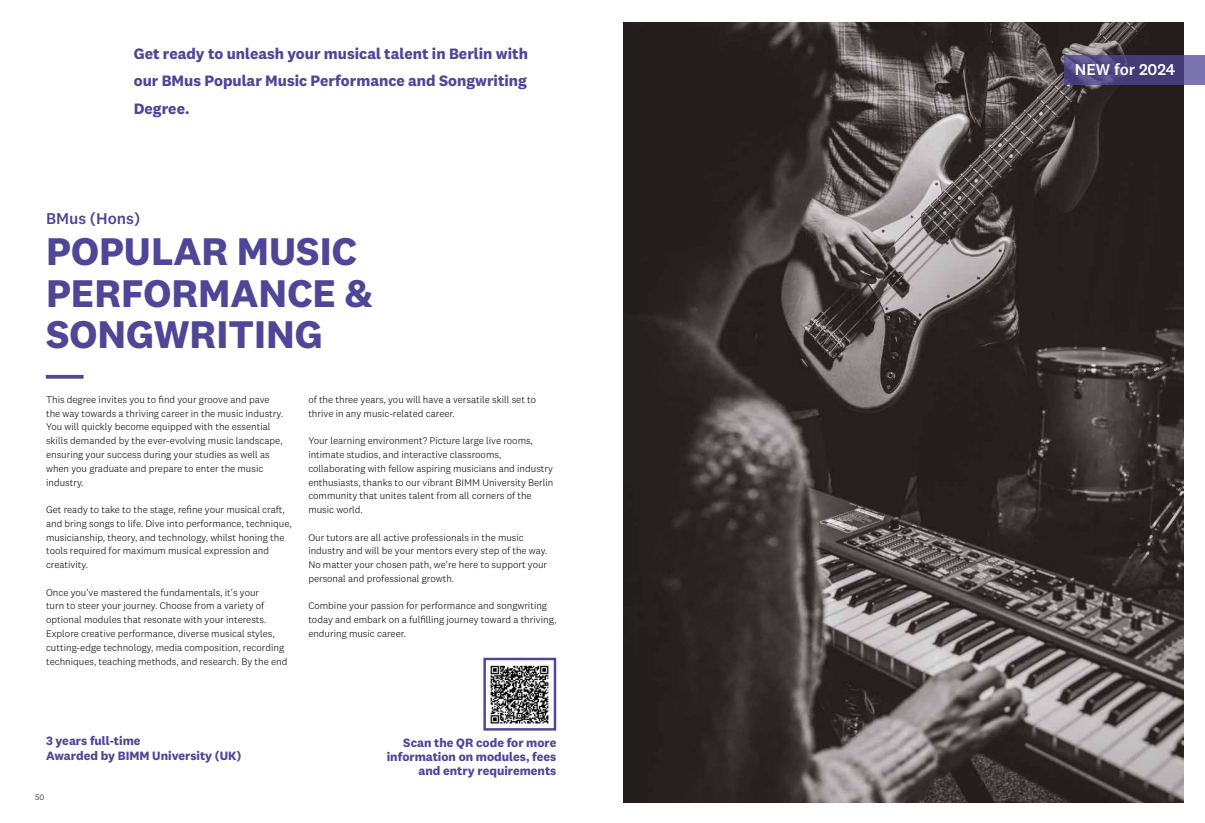
<style>
.page{position:relative;width:1205px;height:823px;background:#fff}
.page>*{position:absolute;margin:0;border:0;box-sizing:border-box;transform-origin:0 0}
.t1{font:700 40px/41.2px "National 2";color:#4f4697}
.t2{font:500 16.25px "National 2";color:#4f4697}
.t3{font:500 16.25px "National 2";letter-spacing:-.005em;color:#fff}
.t4{font:700 15.62px/27.5px "National 2";color:#4f4697;text-align:justify}
.t5{font:700 12.5px/13.8px "National 2";color:#4f4697;text-align:right}
.t6{font:300 10px/13.8px "National 2";color:#000}
.t7{font:300 8.12px "National 2";color:#000}
</style>
<div class="page">
<hr style="left:46px;top:375px;width:38px;height:3px;background:#4f4697">
<img style="left:624px;top:23px;width:559px;height:779px">
<svg style="left:1064px;top:56px;width:141px;height:29px;background:#524b87"></svg>
<div style="left:483px;top:657px;width:73px;height:73px;border:2px solid #4f4697"></div>
<img style="left:489px;top:665px;width:63px;height:61px">
<h3 class="t4" style="left:134px;top:39px;width:396px">Get ready to unleash your musical talent in Berlin with our BMus Popular Music Performance and Songwriting Degree.</h3>
<h2 class="t2" style="left:46px;top:208px;width:96px">BMus (Hons)</h2>
<h1 class="t1" style="left:46px;top:230px;width:328px">POPULAR MUSIC<br>PERFORMANCE &amp;<br>SONGWRITING</h1>
<p class="t6" style="left:46px;top:392px;width:239px">This degree invites you to find your groove and pave the way towards a thriving career in the music industry.<br>You will quickly become equipped with the essential skills demanded by the ever-evolving music landscape, ensuring your success during your studies as well as when you graduate and prepare to enter the music industry.</p>
<p class="t6" style="left:46px;top:502px;width:247px">Get ready to take to the stage, refine your musical craft, and bring songs to life. Dive into performance, technique, musicianship, theory, and technology, whilst honing the tools required for maximum musical expression and creativity.</p>
<p class="t6" style="left:46px;top:585px;width:243px">Once you've mastered the fundamentals, it's your<br>turn to steer your journey. Choose from a variety of optional modules that resonate with your interests.<br>Explore creative performance, diverse musical styles, cutting-edge technology, media composition, recording techniques, teaching methods, and research. By the end</p>
<p class="t6" style="left:308px;top:392px;width:229px">of the three years, you will have a versatile skill set to thrive in any music-related career.</p>
<p class="t6" style="left:308px;top:433px;width:247px">Your learning environment? Picture large live rooms, intimate studios, and interactive classrooms, collaborating with fellow aspiring musicians and industry enthusiasts, thanks to our vibrant BIMM University Berlin community that unites talent from all corners of the music world.</p>
<p class="t6" style="left:308px;top:530px;width:241px">Our tutors are all active professionals in the music industry and will be your mentors every step of the way.<br>No matter your chosen path, we're here to support your personal and professional growth.</p>
<p class="t6" style="left:308px;top:598px;width:249px">Combine your passion for performance and songwriting today and embark on a fulfilling journey toward a thriving, enduring music career.</p>
<p class="t5" style="left:46px;top:732px;width:197px;line-height:15px;text-align:left">3 years full-time<br>Awarded by BIMM University (UK)</p>
<p class="t7" style="left:35px;top:792px;width:11px">50</p>
<p class="t5" style="left:387px;top:735px;width:171px">Scan the QR code for more information on modules, fees and entry requirements</p>
<h2 class="t3" style="left:1075px;top:59px;width:102px">NEW for 2024</h2>
</div>
